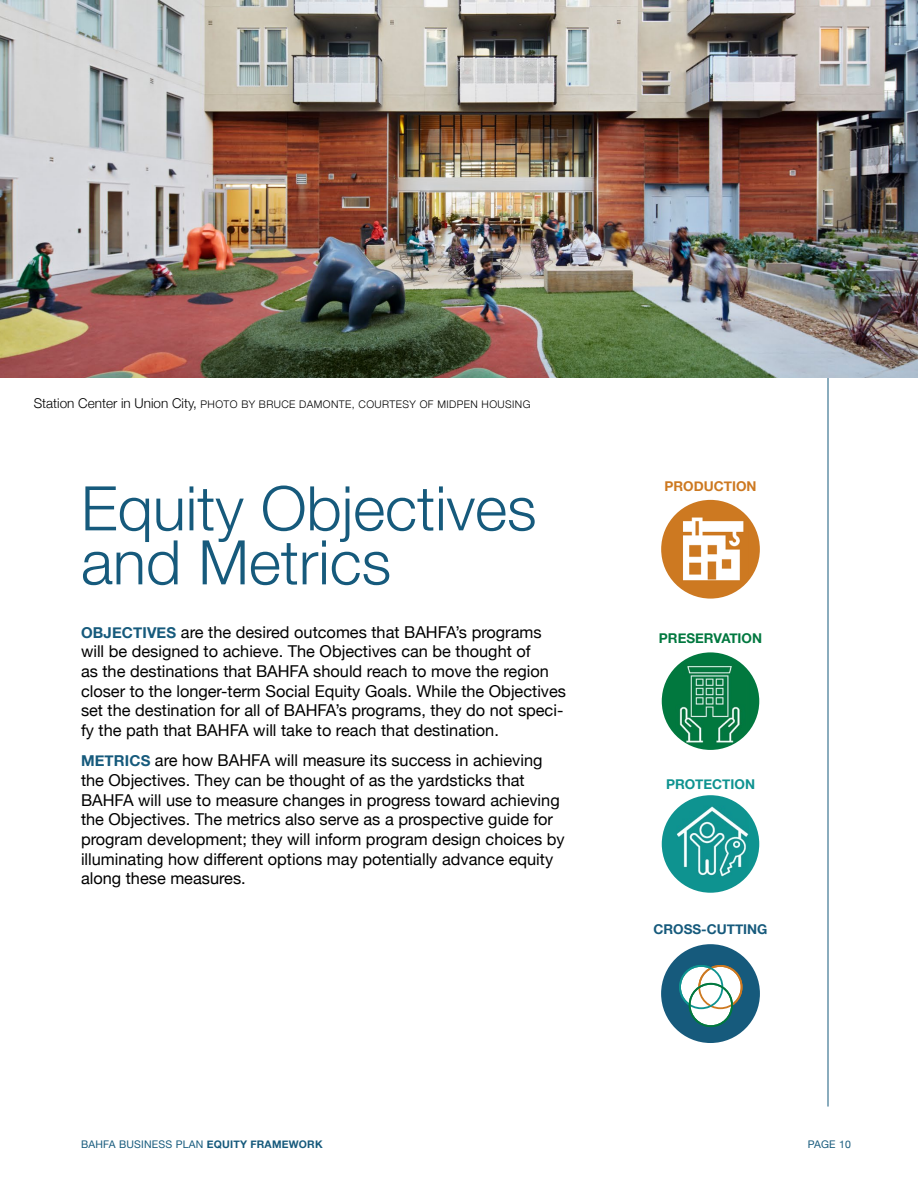
<style>
.page{position:relative;width:918px;height:1188px;background:#fff}
.page>*{position:absolute;margin:0;border:0;box-sizing:border-box;transform-origin:0 0}
.Heading_1_-_Main_Sec{font:300 61.5px/54px "Helvetica Neue";color:#165a7c}
.t1{font:16.35px/19.6px "Helvetica Neue";color:#000}
.t2{font:700 13.5px "Helvetica Neue";color:#165a7c}
.t3{font:700 13.5px "Helvetica Neue";color:#01783f}
.t4{font:700 13.5px "Helvetica Neue";color:#cd7921}
.t5{font:700 13.5px "Helvetica Neue";color:#0e9390}
.photo_caption{font:300 10.5px "Helvetica Neue";letter-spacing:.04em;color:#000}
.t6{font:10.5px "Helvetica Neue";letter-spacing:.02em;color:#165a7c}
.s1{font-size:13.5px}
.s2{font-weight:700;font-size:15px;color:#165a7c}
.s3{font-weight:700}
</style>
<div class="page">
<hr style="left:828px;top:81px;width:1px;height:1026px;background:#165a7c">
<img style="left:0;top:0;width:918px;height:378px">
<div style="left:660px;top:498px;width:101px;height:102px;background:#cd7921;border-radius:50%"></div>
<img style="left:683px;top:514px;width:65px;height:70px">
<div style="left:658px;top:497px;width:105px;height:105px;border:3px solid #fff;border-radius:50%"></div>
<svg style="left:660px;top:651px;width:101px;height:101px"></svg>
<img style="left:670px;top:663px;width:81px;height:83px">
<div style="left:658px;top:649px;width:105px;height:105px;border:4px solid #fff;border-radius:50%"></div>
<svg style="left:660px;top:793px;width:101px;height:102px;background:#30a29f"></svg>
<img style="left:677px;top:806px;width:73px;height:72px">
<div style="left:658px;top:791px;width:105px;height:106px;border:4px solid #fff;border-radius:50%"></div>
<div style="left:659px;top:942px;width:103px;height:103px;background:#165a7c;border-radius:50%"></div>
<div style="left:657px;top:940px;width:107px;height:107px;border:4px solid #fff;border-radius:50%"></div>
<svg style="left:680px;top:966px;width:42px;height:42px"></svg>
<svg style="left:699px;top:966px;width:43px;height:42px"></svg>
<svg style="left:690px;top:984px;width:42px;height:42px"></svg>
<div style="left:698px;top:965px;width:45px;height:44px;border:2px solid #cd7921;border-radius:50%"></div>
<div style="left:679px;top:965px;width:44px;height:44px;border:2px solid #0e9390;border-radius:50%"></div>
<div style="left:689px;top:983px;width:44px;height:44px;border:2px solid #01783f;border-radius:50%"></div>
<p class="photo_caption" style="left:34px;top:395px;width:498px"><span class="s1">Station Center in Union City,</span> PHOTO BY BRUCE DAMONTE, COURTESY OF MIDPEN HOUSING</p>
<p class="Heading_1_-_Main_Sec" style="left:81px;top:477px;width:457px">Equity Objectives and Metrics</p>
<p class="t1" style="left:81px;top:623px;width:487px"><span class="s2">OBJECTIVES</span> are the desired outcomes that BAHFA’s programs will be designed to achieve. The Objectives can be thought of<br>as the destinations that BAHFA should reach to move the region closer to the longer-term Social Equity Goals. While the Objectives set the destination for all of BAHFA’s programs, they do not speci&shy;fy the path that BAHFA will take to reach that destination.</p>
<p class="t1" style="left:81px;top:752px;width:485px"><span class="s2">METRICS</span> are how BAHFA will measure its success in achieving the Objectives. They can be thought of as the yardsticks that BAHFA will use to measure changes in progress toward achieving the Objectives. The metrics also serve as a prospective guide for program development; they will inform program design choices by illuminating how different options may potentially advance equity along these measures.</p>
<p class="t4" style="left:665px;top:476px;width:94px">PRODUCTION</p>
<p class="t3" style="left:659px;top:628px;width:105px">PRESERVATION</p>
<p class="t5" style="left:666px;top:773px;width:90px">PROTECTION</p>
<p class="t2" style="left:654px;top:919px;width:116px">CROSS-CUTTING</p>
<p class="t6" style="left:81px;top:1137px;width:243px">BAHFA BUSINESS PLAN <span class="s3">EQUITY FRAMEWORK</span></p>
<p class="t6" style="left:808px;top:1136px;width:45px">PAGE 10</p>
</div>
